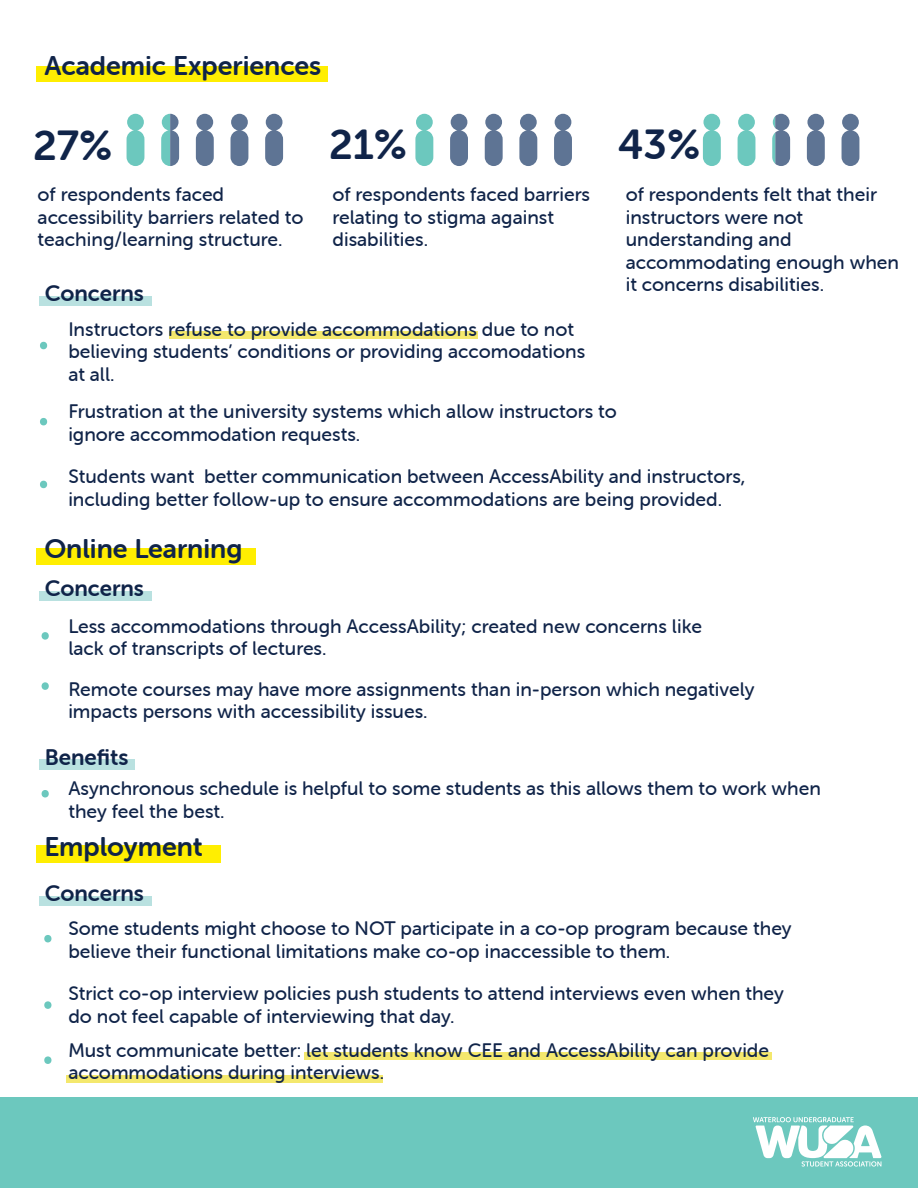
<style>
.page{position:relative;width:918px;height:1188px;background:#fff}
.page>*{position:absolute;margin:0;border:0;box-sizing:border-box;transform-origin:0 0}
.t1{font:42px "Museo Sans Rounded 700";color:#102449}
.t2{font:27px "Museo Sans Rounded 700";color:#102449}
.t3{font:22.5px "Museo Sans Rounded 700";color:#102449}
.t4{font:19.5px/22.5px "Museo Sans Rounded 500";color:#102449}
</style>
<div class="page">
<div style="left:0;top:1098px;width:918px;height:90px;background:#6cc8be"></div>
<div style="left:36px;top:67px;width:291px;height:15px;background:#ffee01"></div>
<div style="left:36px;top:548px;width:220px;height:17px;background:#ffee01"></div>
<div style="left:36px;top:845px;width:184px;height:17px;background:#ffee01"></div>
<div style="left:40px;top:296px;width:112px;height:10px;background:#b9e1e0"></div>
<div style="left:40px;top:592px;width:112px;height:9px;background:#b9e1e0"></div>
<div style="left:40px;top:896px;width:112px;height:10px;background:#b9e1e0"></div>
<div style="left:40px;top:759px;width:95px;height:11px;background:#b9e1e0"></div>
<div style="left:169px;top:331px;width:309px;height:7px;background:#f4e86d"></div>
<div style="left:304px;top:1053px;width:468px;height:7px;background:#f4e86d"></div>
<div style="left:67px;top:1076px;width:316px;height:7px;background:#f4e86d"></div>
<svg style="left:127px;top:114px;width:17px;height:52px"></svg>
<svg style="left:161px;top:114px;width:18px;height:52px"></svg>
<svg style="left:196px;top:114px;width:18px;height:52px"></svg>
<svg style="left:231px;top:114px;width:17px;height:52px"></svg>
<svg style="left:265px;top:114px;width:18px;height:52px"></svg>
<svg style="left:415px;top:114px;width:18px;height:52px"></svg>
<svg style="left:450px;top:114px;width:18px;height:52px"></svg>
<svg style="left:485px;top:114px;width:18px;height:52px"></svg>
<svg style="left:519px;top:114px;width:18px;height:52px"></svg>
<svg style="left:554px;top:114px;width:18px;height:52px"></svg>
<svg style="left:753px;top:1117px;width:129px;height:50px"></svg>
<svg style="left:703px;top:114px;width:18px;height:52px"></svg>
<svg style="left:738px;top:114px;width:17px;height:52px"></svg>
<svg style="left:807px;top:114px;width:18px;height:52px"></svg>
<svg style="left:842px;top:114px;width:17px;height:52px"></svg>
<svg style="left:772px;top:114px;width:18px;height:52px"></svg>
<svg style="left:40px;top:342px;width:8px;height:7px"></svg>
<svg style="left:40px;top:418px;width:8px;height:7px"></svg>
<svg style="left:40px;top:481px;width:8px;height:7px"></svg>
<svg style="left:41px;top:632px;width:8px;height:8px"></svg>
<svg style="left:41px;top:682px;width:8px;height:8px"></svg>
<svg style="left:41px;top:790px;width:8px;height:7px"></svg>
<svg style="left:44px;top:935px;width:8px;height:7px"></svg>
<svg style="left:44px;top:1001px;width:8px;height:8px"></svg>
<svg style="left:44px;top:1056px;width:8px;height:8px"></svg>
<h2 class="t2" style="left:44px;top:55px;width:278px">Academic Experiences</h2>
<h1 class="t1" style="left:33px;top:129px;width:81px">27%</h1>
<h1 class="t1" style="left:329px;top:128px;width:79px">21%</h1>
<h1 class="t1" style="left:618px;top:128px;width:84px">43%</h1>
<p class="t4" style="left:38px;top:183px;width:267px">of respondents faced accessibility barriers related to teaching/learning structure.</p>
<p class="t3" style="left:45px;top:284px;width:101px">Concerns</p>
<p class="t4" style="left:333px;top:183px;width:259px">of respondents faced barriers relating to stigma against disabilities.</p>
<p class="t4" style="left:626px;top:183px;width:275px">of respondents felt that their instructors were not understanding and accommodating enough when it concerns disabilities.</p>
<p class="t4" style="left:68px;top:318px;width:518px">Instructors refuse to provide accommodations due to not believing students’ conditions or providing accomodations at all.</p>
<p class="t4" style="left:68px;top:400px;width:550px">Frustration at the university systems which allow instructors to ignore accommodation requests.</p>
<p class="t4" style="left:68px;top:465px;width:679px">Students want better communication between AccessAbility and instructors, including better follow-up to ensure accommodations are being provided.</p>
<h2 class="t2" style="left:44px;top:538px;width:199px">Online Learning</h2>
<p class="t3" style="left:45px;top:580px;width:101px">Concerns</p>
<p class="t4" style="left:68px;top:615px;width:635px">Less accommodations through AccessAbility; created new concerns like lack of transcripts of lectures.</p>
<p class="t4" style="left:68px;top:678px;width:688px">Remote courses may have more assignments than in-person which negatively impacts persons with accessibility issues.</p>
<p class="t3" style="left:45px;top:744px;width:85px">Benefits</p>
<p class="t4" style="left:68px;top:777px;width:754px">Asynchronous schedule is helpful to some students as this allows them to work when they feel the best.</p>
<h2 class="t2" style="left:44px;top:836px;width:160px">Employment</h2>
<p class="t3" style="left:45px;top:884px;width:101px">Concerns</p>
<p class="t4" style="left:68px;top:918px;width:725px">Some students might choose to NOT participate in a co-op program because they believe their functional limitations make co-op inaccessible to them.</p>
<p class="t4" style="left:68px;top:982px;width:717px">Strict co-op interview policies push students to attend interviews even when they do not feel capable of interviewing that day.</p>
<p class="t4" style="left:68px;top:1039px;width:702px">Must communicate better: let students know CEE and AccessAbility can provide accommodations during interviews.</p>
</div>
